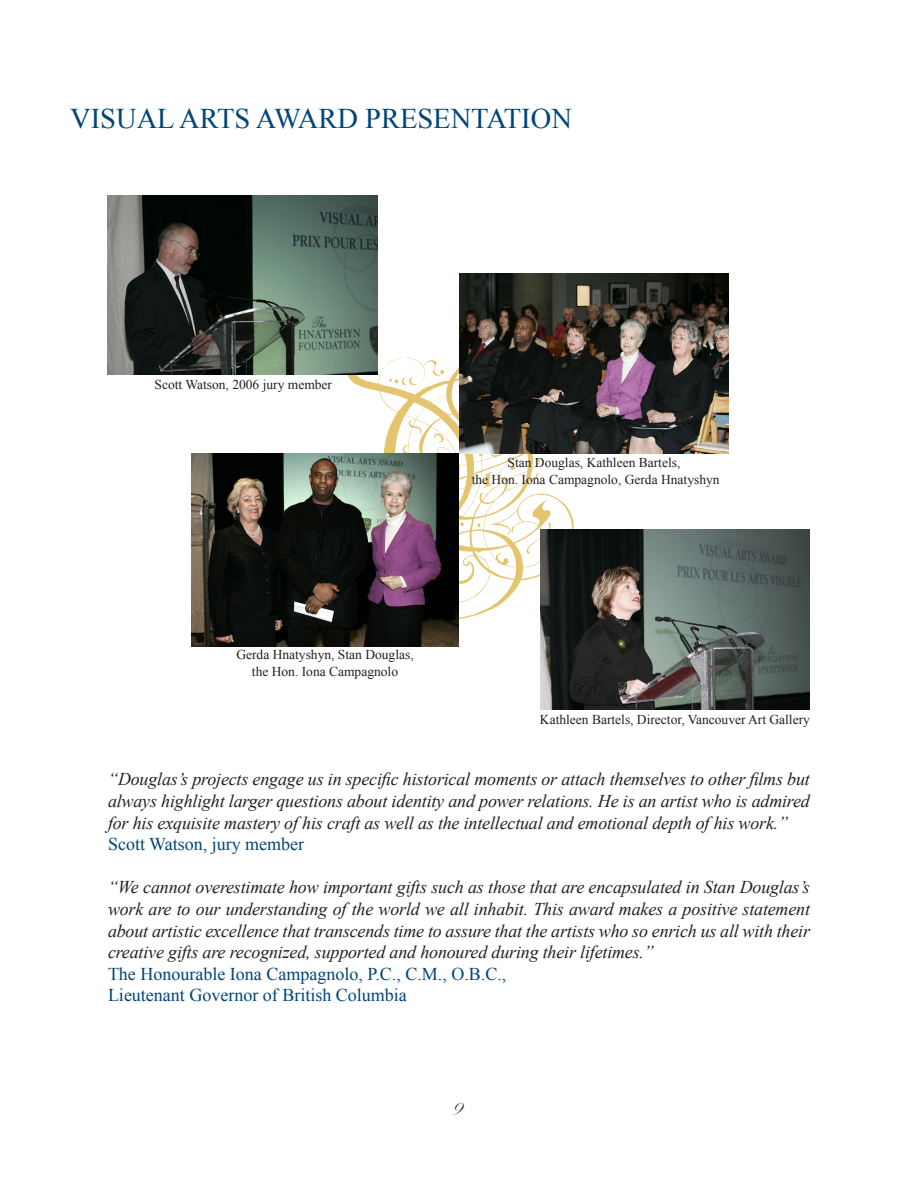
<style>
.page{position:relative;width:918px;height:1188px;background:#fff}
.page>*{position:absolute;margin:0;border:0;box-sizing:border-box;transform-origin:0 0}
.t1{font:28.5px "Times New Roman";color:#004577}
.t2{font:21px "Edwardian Script ITC";color:#231f20}
.t3{font:italic 18px/21.6px "Times New Roman";letter-spacing:-.01em;color:#231f20;text-align:justify}
.t4{font:18px/21.6px "Times New Roman";color:#004577}
.t5{font:13.5px/16.2px "Times New Roman";color:#231f20;text-align:center}
</style>
<div class="page">
<img style="left:345px;top:357px;width:230px;height:262px">
<img style="left:459px;top:273px;width:269px;height:180px">
<img style="left:108px;top:195px;width:270px;height:180px">
<img style="left:192px;top:454px;width:267px;height:192px">
<img style="left:540px;top:530px;width:270px;height:180px">
<h1 class="t1" style="left:70px;top:99px;width:503px">VISUAL ARTS AWARD PRESENTATION</h1>
<p class="t5" style="left:155px;top:376px;width:179px">Scott Watson, 2006 jury member</p>
<p class="t5" style="left:472px;top:455px;width:249px">Stan Douglas, Kathleen Bartels,<br>the Hon. Iona Campagnolo, Gerda Hnatyshyn</p>
<p class="t5" style="left:236px;top:647px;width:179px">Gerda Hnatyshyn, Stan Douglas, the Hon. Iona Campagnolo</p>
<p class="t5" style="left:540px;top:711px;width:271px">Kathleen Bartels, Director, Vancouver Art Gallery</p>
<p class="t3" style="left:108px;top:768px;width:703px">“Douglas’s projects engage us in specific historical moments or attach themselves to other films but always highlight larger questions about identity and power relations. He is an artist who is admired for his exquisite mastery of his craft as well as the intellectual and emotional depth of his work.”</p>
<p class="t4" style="left:108px;top:833px;width:198px">Scott Watson, jury member</p>
<p class="t3" style="left:108px;top:876px;width:704px">“We cannot overestimate how important gifts such as those that are encapsulated in Stan Douglas’s work are to our understanding of the world we all inhabit. This award makes a positive statement about artistic excellence that transcends time to assure that the artists who so enrich us all with their creative gifts are recognized, supported and honoured during their lifetimes.”</p>
<p class="t4" style="left:108px;top:963px;width:400px">The Honourable Iona Campagnolo, P.C., C.M., O.B.C.,<br>Lieutenant Governor of British Columbia</p>
<p class="t2" style="left:451px;top:1096px;width:12px">9</p>
</div>
